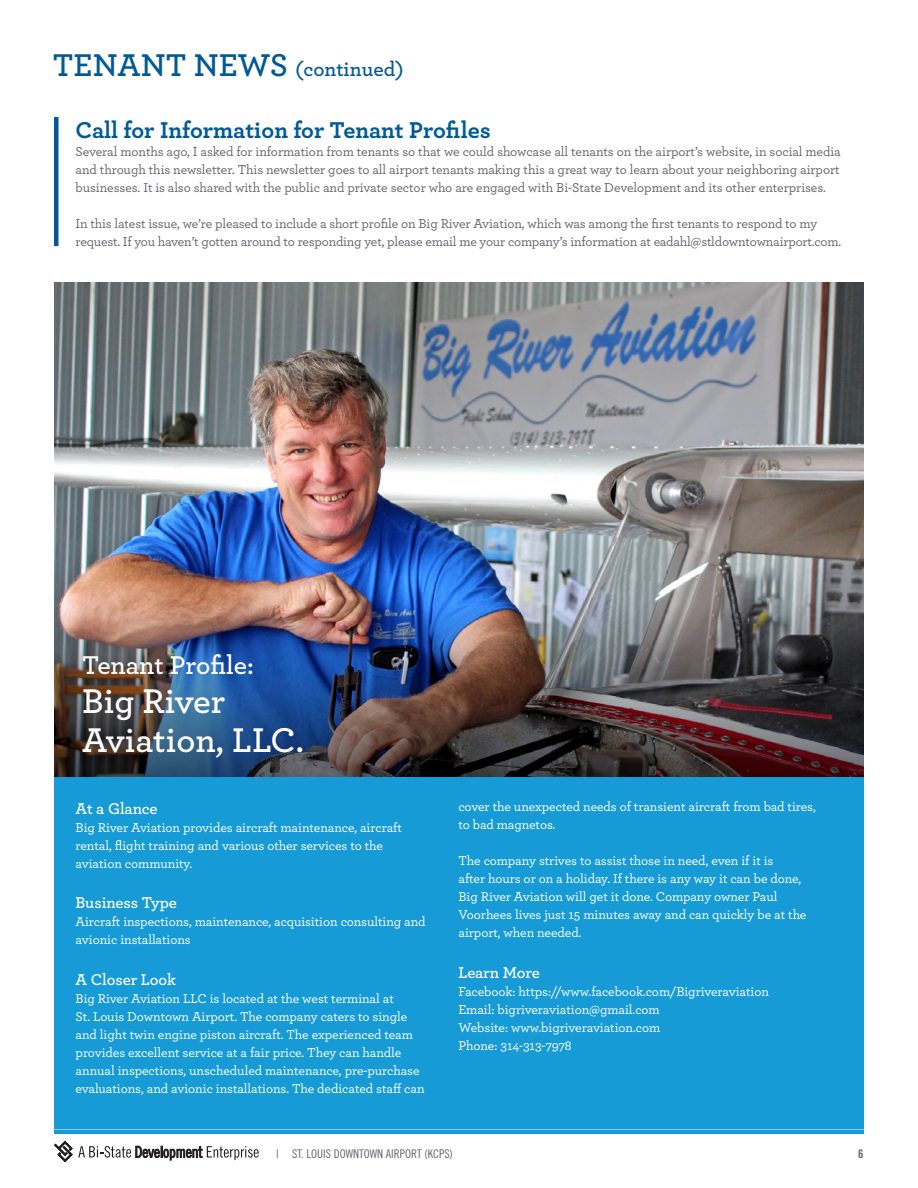
<style>
.page{position:relative;width:918px;height:1188px;background:#fff}
.page>*{position:absolute;margin:0;border:0;box-sizing:border-box;transform-origin:0 0}
.t1{font:600 36px/39px "Archer Pro";color:#fff}
.t2{font:600 27px "Archer Pro";color:#fff}
.t3{font:700 24px "Archer Pro";color:#005996}
.t4{font:600 21px "Archer Pro";color:#005996}
.t5{font:600 16.5px "Archer Pro";letter-spacing:-.005em;color:#fff}
.t6{font:500 13.5px/18px "Archer Pro";letter-spacing:-.005em;color:#fff}
.t7{font:500 13.5px/18px "Archer Pro";letter-spacing:-.015em;color:#63656a;text-align:justify}
.t8{font:12px "Trade Gothic LT Std Cn 18";color:#63656a}
.t9{font:12px "Trade Gothic LT Std Bd Cn 20";color:#63656a}
.s1{font-size:33px}
</style>
<div class="page">
<hr style="left:54px;top:1130px;width:810px;height:4px;background:#179bd6">
<svg style="left:54px;top:1141px;width:205px;height:21px"></svg>
<hr style="left:54px;top:117px;width:4px;height:129px;background:#005996">
<img style="left:54px;top:282px;width:810px;height:324px">
<img style="left:54px;top:606px;width:810px;height:171px">
<div style="left:54px;top:777px;width:810px;height:352px;background:#179bd6"></div>
<p class="t4" style="left:53px;top:53px;width:352px"><span class="s1">TENANT NEWS</span> (continued)</p>
<p class="t3" style="left:76px;top:111px;width:417px">Call for Information for Tenant Profiles</p>
<p class="t7" style="left:76px;top:142px;width:767px">Several months ago, I asked for information from tenants so that we could showcase all tenants on the airport’s website, in social media and through this newsletter. This newsletter goes to all airport tenants making this a great way to learn about your neighboring airport businesses. It is also shared with the public and private sector who are engaged with Bi-State Development and its other enterprises.</p>
<p class="t7" style="left:76px;top:214px;width:767px">In this latest issue, we’re pleased to include a short profile on Big River Aviation, which was among the first tenants to respond to my request. If you haven’t gotten around to responding yet, please email me your company’s information at eadahl@stldowntownairport.com.</p>
<p class="t2" style="left:82px;top:644px;width:173px">Tenant Profile:</p>
<p class="t1" style="left:82px;top:679px;width:223px">Big River<br>Aviation, LLC.</p>
<p class="t5" style="left:76px;top:796px;width:84px">At a Glance</p>
<p class="t6" style="left:76px;top:818px;width:328px">Big River Aviation provides aircraft maintenance, aircraft rental, flight training and various other services to the aviation community.</p>
<p class="t5" style="left:76px;top:891px;width:103px">Business Type</p>
<p class="t6" style="left:76px;top:912px;width:352px">Aircraft inspections, maintenance, acquisition consulting and avionic installations</p>
<p class="t5" style="left:76px;top:967px;width:102px">A Closer Look</p>
<p class="t6" style="left:76px;top:989px;width:351px">Big River Aviation LLC is located at the west terminal at<br>St. Louis Downtown Airport. The company caters to single and light twin engine piston aircraft. The experienced team provides excellent service at a fair price. They can handle annual inspections, unscheduled maintenance, pre-purchase evaluations, and avionic installations. The dedicated staff can</p>
<p class="t6" style="left:458px;top:797px;width:359px">cover the unexpected needs of transient aircraft from bad tires, to bad magnetos.</p>
<p class="t6" style="left:458px;top:851px;width:350px">The company strives to assist those in need, even if it is<br>after hours or on a holiday. If there is any way it can be done, Big River Aviation will get it done. Company owner Paul Voorhees lives just 15 minutes away and can quickly be at the airport, when needed.</p>
<p class="t5" style="left:458px;top:960px;width:83px">Learn More</p>
<p class="t6" style="left:458px;top:982px;width:312px">Facebook: https://www.facebook.com/Bigriveraviation</p>
<p class="t6" style="left:458px;top:1000px;width:203px">Email: bigriveraviation@gmail.com</p>
<p class="t6" style="left:458px;top:1018px;width:203px">Website: www.bigriveraviation.com</p>
<p class="t6" style="left:458px;top:1036px;width:115px">Phone: 314-313-7978</p>
<p class="t8" style="left:276px;top:1146px;width:178px">| ST. LOUIS DOWNTOWN AIRPORT (KCPS)</p>
<p class="t9" style="left:858px;top:1146px;width:7px">6</p>
</div>
